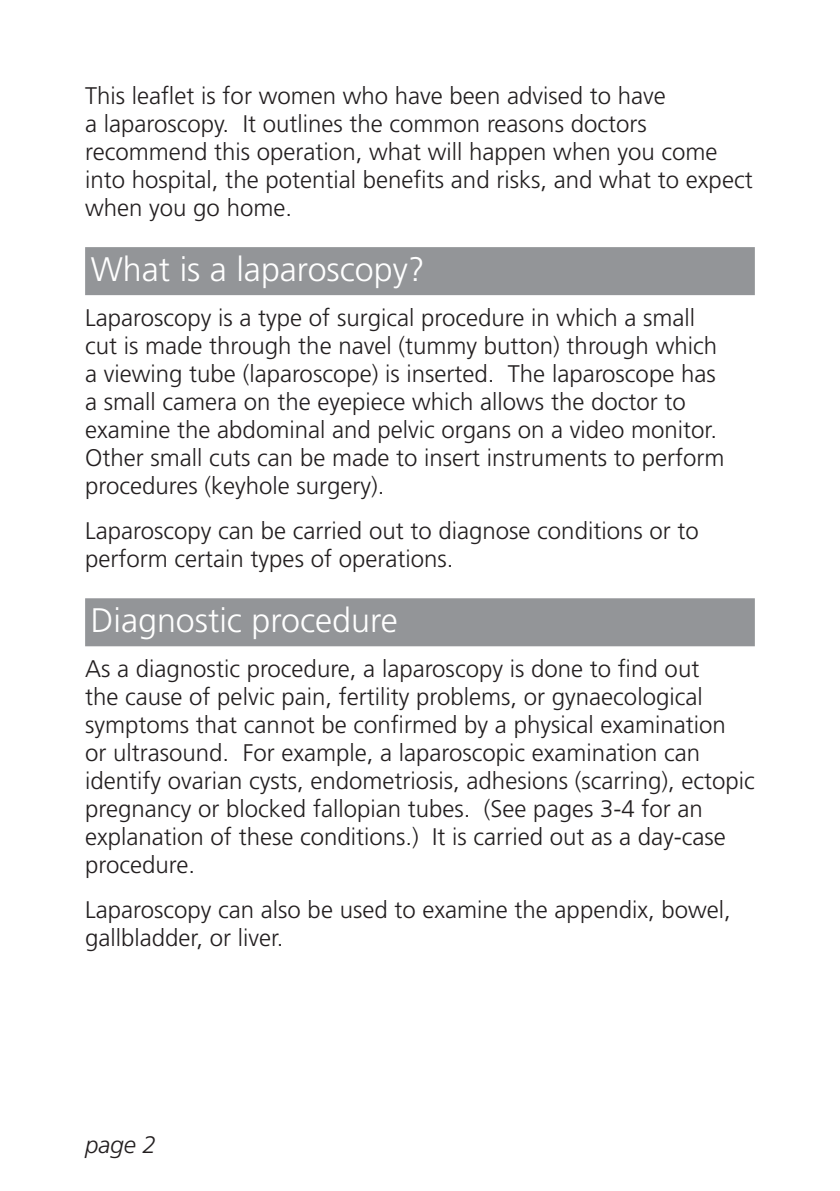
<style>
.page{position:relative;width:840px;height:1191px;background:#fff}
.page>*{position:absolute;margin:0;border:0;box-sizing:border-box;transform-origin:0 0}
.t1{font:300 34px "Frutiger";color:#fff}
.Body_text{font:300 24px/28px "Frutiger";color:#231f20}
.Body_text-2{font:italic 300 24px "Frutiger";color:#231f20}
</style>
<div class="page">
<div style="left:85px;top:247px;width:669px;height:48px;background:#939598"></div>
<div style="left:85px;top:598px;width:669px;height:48px;background:#939598"></div>
<p class="Body_text" style="left:85px;top:82px;width:668px">This leaflet is for women who have been advised to have<br>a laparoscopy. It outlines the common reasons doctors recommend this operation, what will happen when you come into hospital, the potential benefits and risks, and what to expect when you go home.</p>
<p class="t1" style="left:91px;top:250px;width:335px">What is a laparoscopy?</p>
<p class="Body_text" style="left:85px;top:304px;width:640px">Laparoscopy is a type of surgical procedure in which a small cut is made through the navel (tummy button) through which a viewing tube (laparoscope) is inserted. The laparoscope has a small camera on the eyepiece which allows the doctor to examine the abdominal and pelvic organs on a video monitor.<br>Other small cuts can be made to insert instruments to perform procedures (keyhole surgery).</p>
<p class="Body_text" style="left:85px;top:517px;width:615px">Laparoscopy can be carried out to diagnose conditions or to perform certain types of operations.</p>
<p class="t1" style="left:91px;top:601px;width:308px">Diagnostic procedure</p>
<p class="Body_text" style="left:85px;top:655px;width:670px">As a diagnostic procedure, a laparoscopy is done to find out<br>the cause of pelvic pain, fertility problems, or gynaecological symptoms that cannot be confirmed by a physical examination<br>or ultrasound. For example, a laparoscopic examination can identify ovarian cysts, endometriosis, adhesions (scarring), ectopic pregnancy or blocked fallopian tubes. (See pages 3-4 for an explanation of these conditions.) It is carried out as a day-case procedure.</p>
<p class="Body_text" style="left:85px;top:896px;width:647px">Laparoscopy can also be used to examine the appendix, bowel, gallbladder, or liver.</p>
<p class="Body_text-2" style="left:85px;top:1131px;width:72px">page 2</p>
</div>
